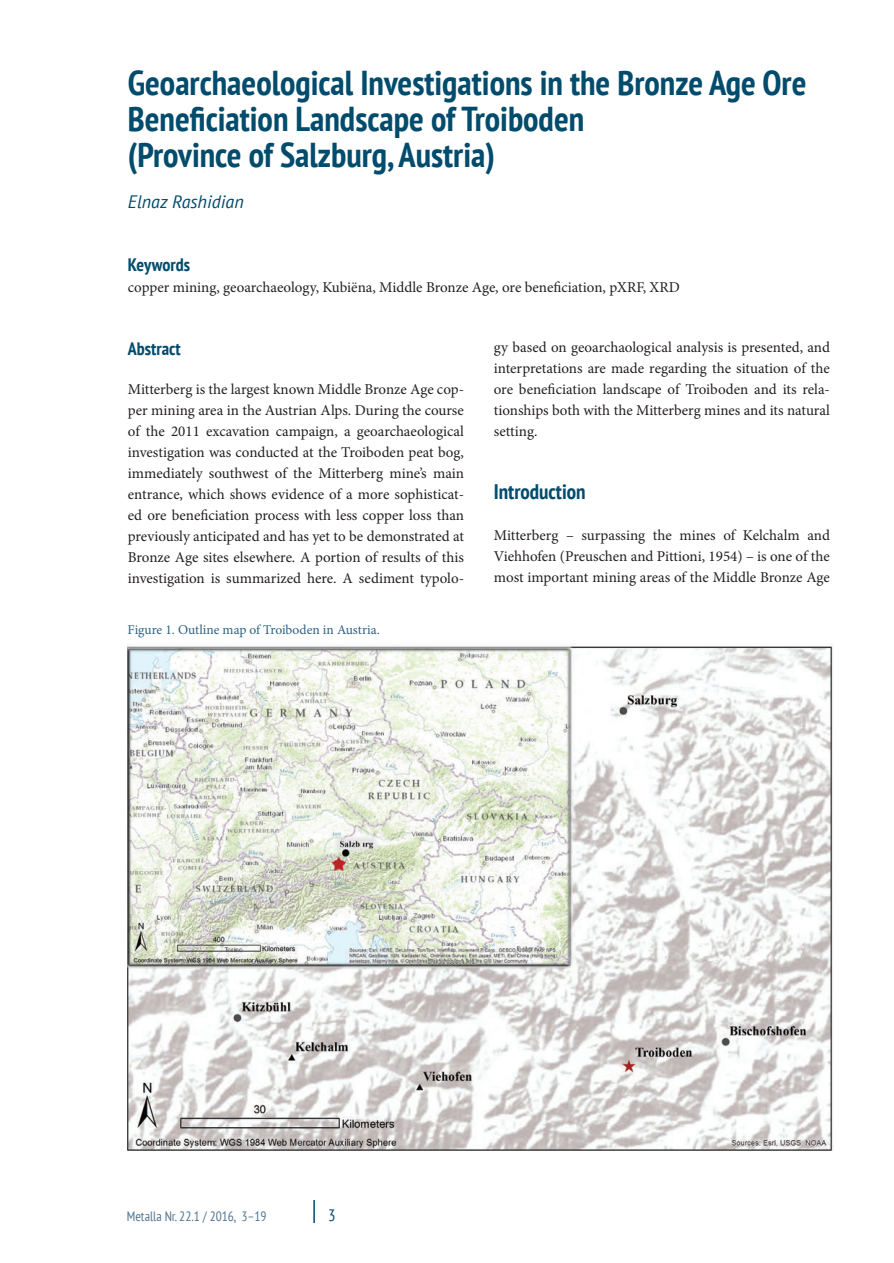
<style>
.page{position:relative;width:894px;height:1263px;background:#fff}
.page>*{position:absolute;margin:0;border:0;box-sizing:border-box;transform-origin:0 0}
.t1{font:700 condensed 34.5px/36px "PT Sans";color:#014b6c}
.t2{font:700 condensed 21px "PT Sans";color:#014b6c}
.t3{font:700 condensed 18px "PT Sans";color:#014b6c}
.t4{font:italic 18px "PT Sans";color:#014b6c}
.t5{font:condensed 16.5px "PT Sans";color:#014b6c}
.t6{font:15px/21px "Minion Pro";color:#231f20;text-align:justify}
.t7{font:13.5px "Minion Pro";color:#2e6181}
.t8{font:condensed 13.5px "PT Sans";color:#537590}
</style>
<div class="page">
<hr style="left:313px;top:1200px;width:2px;height:23px;background:#014b6c">
<img style="left:127px;top:646px;width:705px;height:505px">
<h1 class="t1" style="left:128px;top:64px;width:680px">Geoarchaeological Investigations in the Bronze Age Ore<br>Beneficiation Landscape of Troiboden<br>(Province of Salzburg, Austria)</h1>
<p class="t4" style="left:128px;top:190px;width:117px">Elnaz Rashidian</p>
<p class="t3" style="left:128px;top:253px;width:64px">Keywords</p>
<p class="t6" style="left:128px;top:277px;width:553px">copper mining, geoarchaeology, Kubiëna, Middle Bronze Age, ore beneficiation, pXRF, XRD</p>
<p class="t3" style="left:128px;top:337px;width:54px">Abstract</p>
<p class="t6" style="left:128px;top:379px;width:337px">Mitterberg is the largest known Middle Bronze Age cop&shy;per mining area in the Austrian Alps. During the course of the 2011 excavation campaign, a geoarchaeological investigation was conducted at the Troiboden peat bog, immediately southwest of the Mitterberg mine’s main entrance, which shows evidence of a more sophisticat&shy;ed ore beneficiation process with less copper loss than previously anticipated and has yet to be demonstrated at Bronze Age sites elsewhere. A portion of results of this investigation is summarized here. A sediment typolo-</p>
<p class="t7" style="left:127px;top:621px;width:254px">Figure 1. Outline map of Troiboden in Austria.</p>
<p class="t6" style="left:493px;top:337px;width:337px">gy based on geoarchaological analysis is presented, and interpretations are made regarding the situation of the ore beneficiation landscape of Troiboden and its rela&shy;tionships both with the Mitterberg mines and its natural setting.</p>
<h2 class="t2" style="left:493px;top:478px;width:93px">Introduction</h2>
<p class="t6" style="left:493px;top:524px;width:337px">Mitterberg – surpassing the mines of Kelchalm and Viehhofen (Preuschen and Pittioni, 1954) – is one of the most important mining areas of the Middle Bronze Age</p>
<p class="t8" style="left:127px;top:1207px;width:141px">Metalla Nr. 22.1 / 2016, 3–19</p>
<p class="t5" style="left:328px;top:1205px;width:9px">3</p>
</div>
